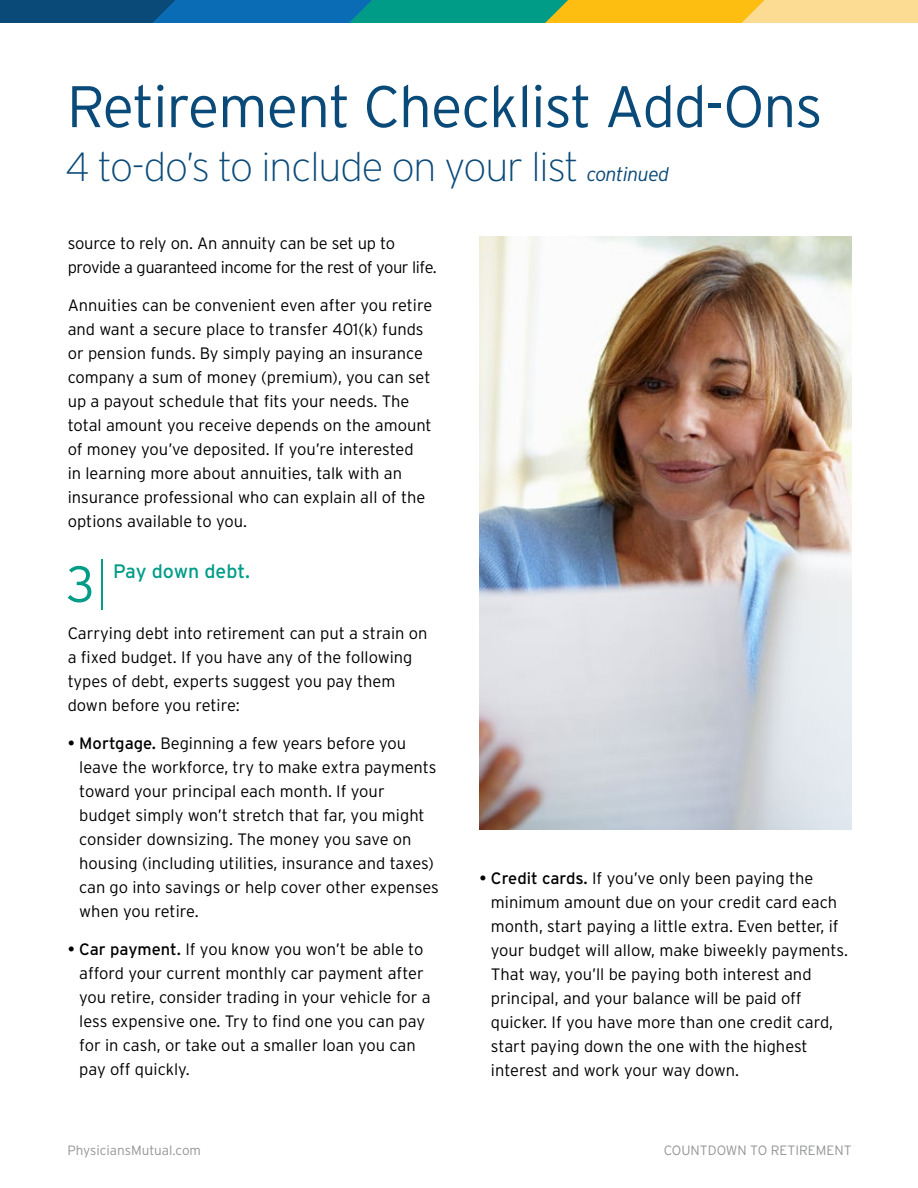
<style>
.page{position:relative;width:918px;height:1188px;background:#fff}
.page>*{position:absolute;margin:0;border:0;box-sizing:border-box;transform-origin:0 0}
.t1{font:300 58.5px "Interstate";letter-spacing:-.02em;color:#0a4a79}
.t2{font:300 50.85px "Interstate";color:#009c88}
.t3{font:200 40.5px "Interstate";letter-spacing:-.025em;color:#0a4a79}
.t4{font:19.5px "Interstate";letter-spacing:-.005em;color:#009c88}
.t5{font:300 16.5px/24px "Interstate";color:#000}
.t6{font:300 16.5px/24px "Interstate";letter-spacing:-.025em;color:#000}
.t7{font:300 13.5px "Interstate";color:#939598}
.s1{font-weight:300;font-style:italic;font-size:19.5px}
.s2{font-weight:100}
.s3{font-weight:400}
</style>
<div class="page">
<svg style="left:0;top:0;width:918px;height:22px;background:#679577"></svg>
<img style="left:479px;top:236px;width:373px;height:594px">
<h1 class="t1" style="left:67px;top:71px;width:757px">Retirement Checklist Add-Ons</h1>
<h3 class="t3" style="left:66px;top:142px;width:605px">4 to-do’s to include on your list <span class="s1">continued</span></h3>
<p class="t6" style="left:68px;top:232px;width:371px">source to rely on. An annuity can be set up to provide a guaranteed income for the rest of your life.</p>
<p class="t5" style="left:68px;top:293px;width:366px">Annuities can be convenient even after you retire and want a secure place to transfer 401(k) funds or pension funds. By simply paying an insurance company a sum of money (premium), you can set up a payout schedule that fits your needs. The total amount you receive depends on the amount of money you’ve deposited. If you’re interested<br>in learning more about annuities, talk with an insurance professional who can explain all of the options available to you.</p>
<h2 class="t2" style="left:66px;top:553px;width:44px">3<span class="s2">|</span></h2>
<p class="t4" style="left:113px;top:559px;width:138px">Pay down debt.</p>
<p class="t5" style="left:68px;top:622px;width:361px">Carrying debt into retirement can put a strain on a fixed budget. If you have any of the following types of debt, experts suggest you pay them down before you retire:</p>
<p class="t5" style="left:79px;top:731px;width:361px;text-indent:-12px"><span class="s3">• Mortgage.</span> Beginning a few years before you leave the workforce, try to make extra payments toward your principal each month. If your budget simply won’t stretch that far, you might consider downsizing. The money you save on housing (including utilities, insurance and taxes) can go into savings or help cover other expenses when you retire.</p>
<p class="t5" style="left:79px;top:937px;width:353px;text-indent:-12px"><span class="s3">• Car payment.</span> If you know you won’t be able to afford your current monthly car payment after you retire, consider trading in your vehicle for a less expensive one. Try to find one you can pay for in cash, or take out a smaller loan you can pay off quickly.</p>
<p class="t5" style="left:491px;top:866px;width:359px;text-indent:-12px"><span class="s3">• Credit cards.</span> If you’ve only been paying the minimum amount due on your credit card each month, start paying a little extra. Even better, if your budget will allow, make biweekly payments.<br>That way, you’ll be paying both interest and principal, and your balance will be paid off quicker. If you have more than one credit card, start paying down the one with the highest interest and work your way down.</p>
<p class="t7" style="left:68px;top:1142px;width:135px">PhysiciansMutual.com</p>
<p class="t7" style="left:664px;top:1142px;width:189px">COUNTDOWN TO RETIREMENT</p>
</div>
